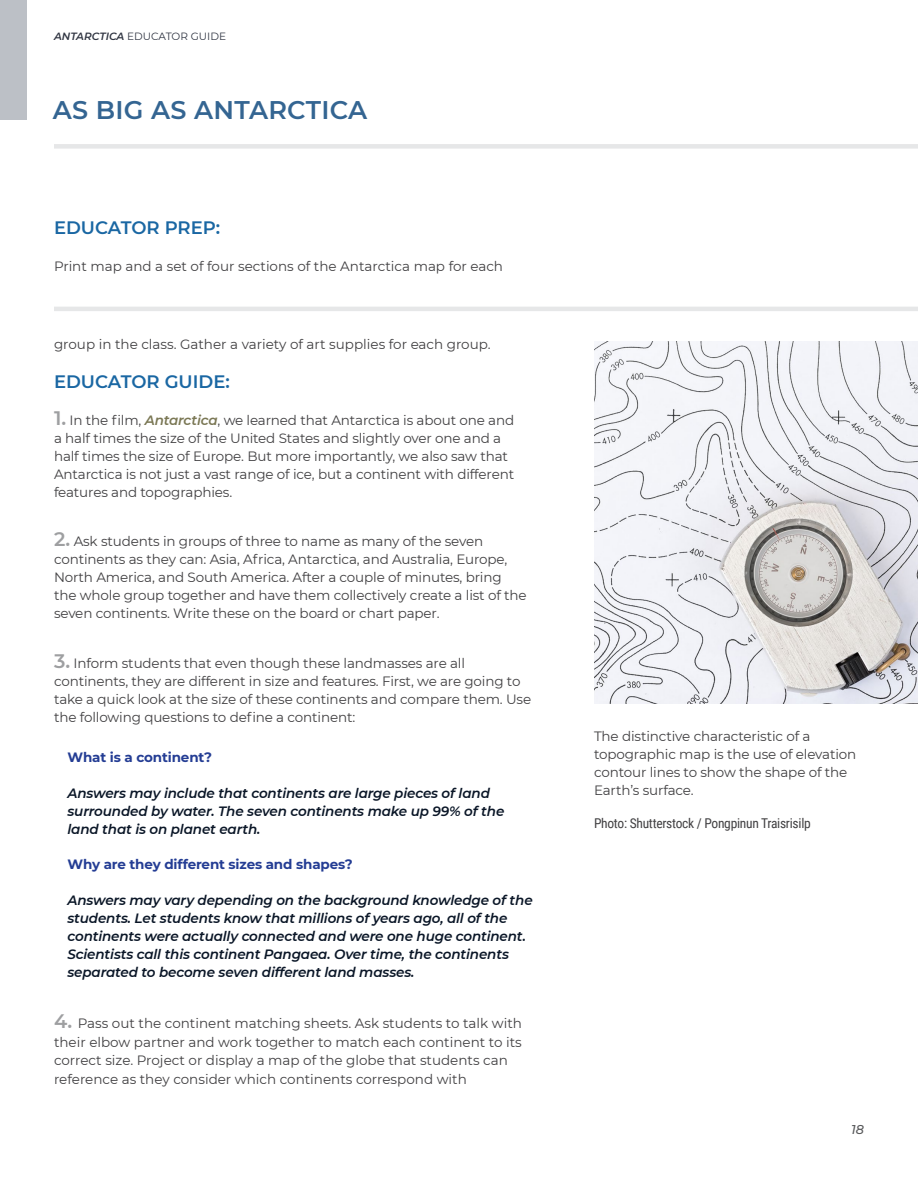
<style>
.page{position:relative;width:918px;height:1188px;background:#fff}
.page>*{position:absolute;margin:0;border:0;box-sizing:border-box;transform-origin:0 0}
.t1{font:600 25.5px "Montserrat";letter-spacing:.01em;color:#346592}
.Paragraph_Style_2{font:600 18px "Montserrat";color:#1a67a3}
.Paragraph_Style_2-2{font:13.5px/18px "Montserrat";letter-spacing:-.01em;color:#414042}
.Questions{font:italic 600 13.5px/18px "Montserrat";letter-spacing:-.01em;color:#0a1627}
.Questions-2{font:700 13.5px "Montserrat";letter-spacing:-.01em;color:#243d94}
.Paragraph_Style_2-3{font:13.5px "Roboto Condensed";letter-spacing:-.02em;color:#414042}
.t2{font:italic 500 12.75px "Montserrat";color:#58595b}
.t3{font:10.5px "Montserrat";color:#303542}
.s1{font-weight:600;font-style:italic}
.s2{font-weight:600;font-size:19.5px;color:#9e9fa1}
.s3{font-weight:600;font-style:italic;color:#7a7754}
</style>
<div class="page">
<div style="left:54px;top:144px;width:864px;height:5px;background:#e6e7e8"></div>
<hr style="left:54px;top:307px;width:864px;height:4px;background:#e6e7e8">
<div style="left:0;top:0;width:27px;height:119px;background:#bcc0c6"></div>
<img style="left:594px;top:341px;width:324px;height:362px">
<p class="t3" style="left:54px;top:29px;width:174px"><span class="s1">ANTARCTICA</span> EDUCATOR GUIDE</p>
<p class="t1" style="left:53px;top:92px;width:316px">AS BIG AS ANTARCTICA</p>
<p class="Paragraph_Style_2" style="left:54px;top:215px;width:168px">EDUCATOR PREP:</p>
<p class="Paragraph_Style_2-2" style="left:54px;top:256px;width:451px">Print map and a set of four sections of the Antarctica map for each</p>
<p class="Paragraph_Style_2-2" style="left:54px;top:335px;width:438px">group in the class. Gather a variety of art supplies for each group.</p>
<p class="Paragraph_Style_2" style="left:54px;top:369px;width:177px">EDUCATOR GUIDE:</p>
<p class="Paragraph_Style_2-2" style="left:54px;top:411px;width:462px"><span class="s2">1.</span> In the film, <span class="s3">Antarctica</span>, we learned that Antarctica is about one and a half times the size of the United States and slightly over one and a half times the size of Europe. But more importantly, we also saw that Antarctica is not just a vast range of ice, but a continent with different features and topographies.</p>
<p class="Paragraph_Style_2-2" style="left:54px;top:532px;width:474px"><span class="s2">2.</span> Ask students in groups of three to name as many of the seven continents as they can: Asia, Africa, Antarctica, and Australia, Europe, North America, and South America. After a couple of minutes, bring the whole group together and have them collectively create a list of the seven continents. Write these on the board or chart paper.</p>
<p class="Paragraph_Style_2-2" style="left:54px;top:653px;width:479px"><span class="s2">3.</span> Inform students that even though these landmasses are all continents, they are different in size and features. First, we are going to take a quick look at the size of these continents and compare them. Use the following questions to define a continent:</p>
<p class="Questions-2" style="left:68px;top:748px;width:146px">What is a continent?</p>
<p class="Questions" style="left:68px;top:784px;width:438px">Answers may include that continents are large pieces of land surrounded by water. The seven continents make up 99% of the land that is on planet earth.</p>
<p class="Questions-2" style="left:68px;top:854px;width:287px">Why are they different sizes and shapes?</p>
<p class="Questions" style="left:68px;top:890px;width:467px">Answers may vary depending on the background knowledge of the students. Let students know that millions of years ago, all of the continents were actually connected and were one huge continent.<br>Scientists call this continent Pangaea. Over time, the continents separated to become seven different land masses.</p>
<p class="Paragraph_Style_2-2" style="left:54px;top:1013px;width:470px;line-height:18.8px"><span class="s2">4.</span> Pass out the continent matching sheets. Ask students to talk with their elbow partner and work together to match each continent to its correct size. Project or display a map of the globe that students can reference as they consider which continents correspond with</p>
<p class="Paragraph_Style_2-2" style="left:594px;top:727px;width:264px">The distinctive characteristic of a topographic map is the use of elevation contour lines to show the shape of the<br>Earth’s surface.</p>
<p class="Paragraph_Style_2-3" style="left:594px;top:814px;width:218px">Photo: Shutterstock / Pongpinun Traisrisilp</p>
<p class="t2" style="left:851px;top:1121px;width:14px">18</p>
</div>
